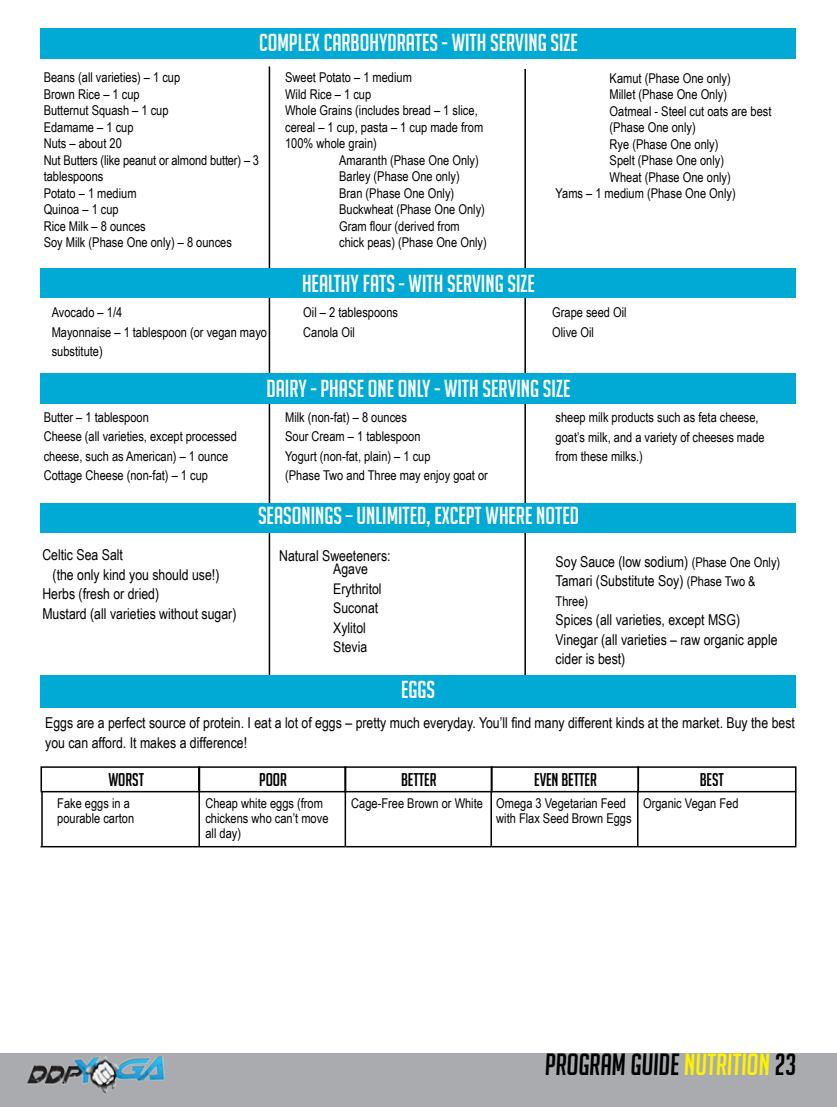
<style>
.page{position:relative;width:837px;height:1107px;background:#fff}
.page>*{position:absolute;margin:0;border:0;box-sizing:border-box;transform-origin:0 0}
.t1{font:italic 30px "Big Noodle Titling";color:#000}
.t2{font:24px "Big Noodle Titling";color:#fff}
.t3{font:18px "Big Noodle Titling";color:#000}
.t4{font:15px/19.5px "Arial Narrow";color:#000}
.t5{font:14.7px/19.5px "Arial Narrow";color:#000}
.t6{font:13.5px/19.5px "Arial Narrow";color:#000}
.s1{font-size:13.5px}
.s2{color:#fff200}
</style>
<div class="page">
<div style="left:0;top:1053px;width:837px;height:54px;background:#a9abae"></div>
<img style="left:27px;top:1056px;width:138px;height:38px">
<hr style="left:269px;top:66px;width:1px;height:639px;background:#000">
<hr style="left:524px;top:69px;width:2px;height:632px;background:#000">
<div style="left:40px;top:28px;width:756px;height:31px;background:#00aad4"></div>
<div style="left:40px;top:268px;width:756px;height:30px;background:#00aad4"></div>
<div style="left:40px;top:374px;width:756px;height:30px;background:#00aad4"></div>
<div style="left:40px;top:503px;width:756px;height:30px;background:#00aad4"></div>
<hr style="left:198px;top:792px;width:2px;height:54px;background:#000">
<hr style="left:345px;top:792px;width:1px;height:54px;background:#000">
<hr style="left:490px;top:792px;width:2px;height:54px;background:#000">
<hr style="left:637px;top:792px;width:2px;height:54px;background:#000">
<div style="left:40px;top:675px;width:756px;height:33px;background:#00aad4"></div>
<div style="left:344px;top:766px;width:149px;height:26px;border:2px solid #000"></div>
<div style="left:491px;top:766px;width:148px;height:26px;border:2px solid #000"></div>
<div style="left:638px;top:766px;width:158px;height:26px;border:2px solid #000"></div>
<div style="left:198px;top:766px;width:148px;height:26px;border:2px solid #000"></div>
<div style="left:40px;top:766px;width:160px;height:26px;border:2px solid #000"></div>
<hr style="left:40px;top:846px;width:756px;height:1px;background:#000">
<hr style="left:795px;top:792px;width:1px;height:54px;background:#000">
<hr style="left:41px;top:792px;width:2px;height:54px;background:#000">
<h2 class="t2" style="left:259px;top:29px;width:320px">COMPLEX CARBOHYDRATES - WITH SERVING SIZE</h2>
<p class="t6" style="left:44px;top:69px;width:217px;line-height:16.5px">Beans (all varieties) – 1 cup<br>Brown Rice – 1 cup<br>Butternut Squash – 1 cup<br>Edamame – 1 cup<br>Nuts – about 20<br>Nut Butters (like peanut or almond butter) – 3 tablespoons<br>Potato – 1 medium<br>Quinoa – 1 cup<br>Rice Milk – 8 ounces<br>Soy Milk (Phase One only) – 8 ounces</p>
<p class="t6" style="left:285px;top:67px;width:128px">Sweet Potato – 1 medium</p>
<p class="t6" style="left:285px;top:84px;width:88px">Wild Rice – 1 cup</p>
<p class="t6" style="left:285px;top:100px;width:194px">Whole Grains (includes bread – 1 slice,</p>
<p class="t6" style="left:285px;top:117px;width:200px">cereal – 1 cup, pasta – 1 cup made from</p>
<p class="t6" style="left:285px;top:133px;width:93px">100% whole grain)</p>
<p class="t6" style="left:339px;top:150px;width:141px">Amaranth (Phase One Only)</p>
<p class="t6" style="left:339px;top:166px;width:122px">Barley (Phase One only)</p>
<p class="t6" style="left:339px;top:183px;width:117px">Bran (Phase One Only)</p>
<p class="t6" style="left:339px;top:199px;width:147px">Buckwheat (Phase One Only)</p>
<p class="t6" style="left:339px;top:216px;width:122px">Gram flour (derived from</p>
<p class="t6" style="left:339px;top:232px;width:149px">chick peas) (Phase One Only)</p>
<h2 class="t2" style="left:302px;top:270px;width:234px">HEALTHY FATS - WITH SERVING SIZE</h2>
<p class="t6" style="left:610px;top:68px;width:123px">Kamut (Phase One only)</p>
<p class="t6" style="left:610px;top:84px;width:119px">Millet (Phase One Only)</p>
<p class="t6" style="left:610px;top:101px;width:163px">Oatmeal - Steel cut oats are best</p>
<p class="t6" style="left:610px;top:117px;width:88px">(Phase One only)</p>
<p class="t6" style="left:610px;top:134px;width:110px">Rye (Phase One only)</p>
<p class="t6" style="left:610px;top:150px;width:116px">Spelt (Phase One only)</p>
<p class="t6" style="left:610px;top:167px;width:123px">Wheat (Phase One only)</p>
<p class="t6" style="left:556px;top:183px;width:182px">Yams – 1 medium (Phase One Only)</p>
<p class="t6" style="left:52px;top:302px;width:217px">Avocado – 1/4<br>Mayonnaise – 1 tablespoon (or vegan mayo substitute)</p>
<p class="t6" style="left:303px;top:302px;width:96px">Oil – 2 tablespoons<br>Canola Oil</p>
<p class="t6" style="left:552px;top:302px;width:76px">Grape seed Oil<br>Olive Oil</p>
<h2 class="t2" style="left:267px;top:376px;width:305px">DAIRY - PHASE ONE ONLY - WITH SERVING SIZE</h2>
<p class="t6" style="left:44px;top:407px;width:195px">Butter – 1 tablespoon<br>Cheese (all varieties, except processed cheese, such as American) – 1 ounce<br>Cottage Cheese (non-fat) – 1 cup</p>
<p class="t6" style="left:285px;top:407px;width:204px">Milk (non-fat) – 8 ounces<br>Sour Cream – 1 tablespoon<br>Yogurt (non-fat, plain) – 1 cup<br>(Phase Two and Three may enjoy goat or</p>
<p class="t6" style="left:556px;top:407px;width:211px">sheep milk products such as feta cheese, goat’s milk, and a variety of cheeses made from these milks.)</p>
<p class="t4" style="left:42px;top:545px;width:82px">Celtic Sea Salt</p>
<p class="t4" style="left:53px;top:564px;width:168px">(the only kind you should use!)</p>
<p class="t4" style="left:42px;top:584px;width:118px">Herbs (fresh or dried)</p>
<p class="t4" style="left:42px;top:603px;width:196px">Mustard (all varieties without sugar)</p>
<h2 class="t2" style="left:258px;top:503px;width:322px">SEASONINGS – UNLIMITED, EXCEPT WHERE NOTED</h2>
<p class="t4" style="left:279px;top:545px;width:113px">Natural Sweeteners:</p>
<p class="t5" style="left:333px;top:559px;width:50px">Agave<br>Erythritol<br>Suconat<br>Xylitol<br>Stevia</p>
<p class="t4" style="left:556px;top:551px;width:226px">Soy Sauce (low sodium) <span class="s1">(Phase One Only)<br></span>Tamari (Substitute Soy) <span class="s1">(Phase Two &amp;</span></p>
<p class="t6" style="left:556px;top:591px;width:34px">Three)</p>
<p class="t4" style="left:556px;top:610px;width:223px">Spices (all varieties, except MSG)<br>Vinegar (all varieties – raw organic apple cider is best)</p>
<h2 class="t2" style="left:401px;top:677px;width:35px">EGGS</h2>
<p class="t4" style="left:45px;top:713px;width:751px">Eggs are a perfect source of protein. I eat a lot of eggs – pretty much everyday. You’ll find many different kinds at the market. Buy the best you can afford. It makes a difference!</p>
<h3 class="t3" style="left:108px;top:770px;width:37px">WORST</h3>
<h3 class="t3" style="left:259px;top:770px;width:29px">POOR</h3>
<h3 class="t3" style="left:401px;top:770px;width:37px">BETTER</h3>
<h3 class="t3" style="left:534px;top:770px;width:64px">EVEN BETTER</h3>
<h3 class="t3" style="left:700px;top:770px;width:26px">BEST</h3>
<p class="t6" style="left:57px;top:796px;width:78px;line-height:15px">Fake eggs in a pourable carton</p>
<p class="t6" style="left:205px;top:796px;width:125px;line-height:15px">Cheap white eggs (from chickens who can’t move all day)</p>
<p class="t6" style="left:496px;top:796px;width:137px;line-height:15px;text-indent:-145px">Cage-Free Brown or White Omega 3 Vegetarian Feed with Flax Seed Brown Eggs</p>
<p class="t6" style="left:643px;top:793px;width:97px">Organic Vegan Fed</p>
<h1 class="t1" style="left:545px;top:1048px;width:253px">PROGRAM GUIDE <span class="s2">NUTRITION</span> 23</h1>
</div>
